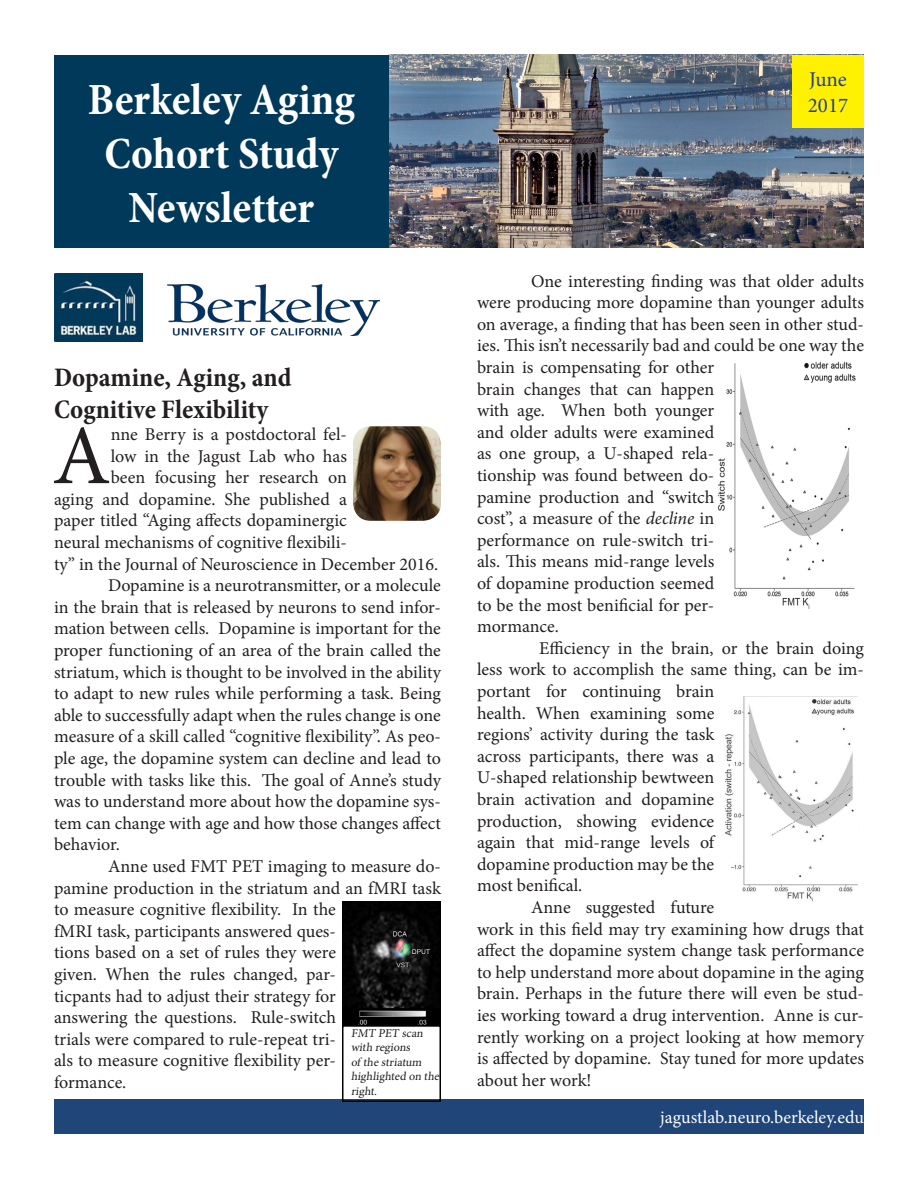
<style>
.page{position:relative;width:918px;height:1188px;background:#fff}
.page>*{position:absolute;margin:0;border:0;box-sizing:border-box;transform-origin:0 0}
.t1{font:84.45px "Minion Pro";color:#231f20}
.t2{font:700 condensed 45px "Minion Pro";color:#fff}
.t3{font:700 condensed 27px "Minion Pro";color:#231f20}
.t4{font:21px "Minion Pro";color:#253f8e}
.t5{font:18px/21.6px "Minion Pro";color:#231f20}
.t6{font:18px "Minion Pro";color:#fff}
.t7{font:12px/14.4px "Minion Pro";color:#231f20}
.s1{font-style:italic}
</style>
<div class="page">
<img style="left:389px;top:55px;width:475px;height:192px">
<div style="left:792px;top:55px;width:72px;height:73px;background:#fff101"></div>
<div style="left:54px;top:55px;width:335px;height:193px;background:#01395a"></div>
<img style="left:167px;top:284px;width:213px;height:51px">
<img style="left:54px;top:274px;width:88px;height:67px">
<div style="left:54px;top:1100px;width:810px;height:34px;background:#1f4579"></div>
<img style="left:353px;top:426px;width:88px;height:95px">
<img style="left:717px;top:361px;width:139px;height:248px">
<img style="left:725px;top:697px;width:133px;height:205px">
<img style="left:342px;top:902px;width:99px;height:123px">
<div style="left:342px;top:1025px;width:99px;height:77px;border:2px solid #000"></div>
<p class="t2" style="left:88px;top:68px;width:269px">Berkeley Aging</p>
<p class="t2" style="left:104px;top:122px;width:236px">Cohort Study</p>
<p class="t2" style="left:129px;top:176px;width:187px">Newsletter</p>
<p class="t3" style="left:54px;top:359px;width:239px">Dopamine, Aging, and</p>
<p class="t3" style="left:54px;top:391px;width:216px">Cognitive Flexibility</p>
<p class="t1" style="left:52px;top:400px;width:60px">A</p>
<p class="t5" style="left:111px;top:423px;width:238px">nne Berry is a postdoctoral fel-</p>
<p class="t5" style="left:111px;top:445px;width:238px">low in the Jagust Lab who has</p>
<p class="t5" style="left:111px;top:467px;width:238px">been focusing her research on</p>
<p class="t5" style="left:54px;top:488px;width:294px">aging and dopamine. She published a</p>
<p class="t5" style="left:54px;top:510px;width:294px">paper titled “Aging affects dopaminergic</p>
<p class="t5" style="left:54px;top:531px;width:294px">neural mechanisms of cognitive flexibili-</p>
<p class="t5" style="left:54px;top:553px;width:386px">ty” in the Journal of Neuroscience in December 2016.</p>
<p class="t5" style="left:54px;top:575px;width:389px;text-align:justify;text-indent:54px">Dopamine is a neurotransmitter, or a molecule in the brain that is released by neurons to send infor&shy;mation between cells. Dopamine is important for the proper functioning of an area of the brain called the striatum, which is thought to be involved in the ability to adapt to new rules while performing a task. Being able to successfully adapt when the rules change is one measure of a skill called “cognitive flexibility”. As peo&shy;ple age, the dopamine system can decline and lead to trouble with tasks like this. The goal of Anne’s study was to understand more about how the dopamine sys&shy;tem can change with age and how those changes affect behavior.</p>
<p class="t5" style="left:54px;top:855px;width:389px;text-indent:54px">Anne used FMT PET imaging to measure do&shy;pamine production in the striatum and an fMRI task to measure cognitive flexibility. In the<br>fMRI task, participants answered ques-<br>tions based on a set of rules they were<br>given. When the rules changed, par-<br>ticpants had to adjust their strategy for<br>answering the questions. Rule-switch<br>trials were compared to rule-repeat tri-<br>als to measure cognitive flexibility per-<br>formance.</p>
<p class="t7" style="left:351px;top:1026px;width:92px">FMT PET scan with regions<br>of the striatum highlighted on the right.</p>
<p class="t4" style="left:809px;top:66px;width:39px">June</p>
<p class="t4" style="left:808px;top:91px;width:42px">2017</p>
<p class="t5" style="left:477px;top:270px;width:389px;text-indent:54px">One interesting finding was that older adults were producing more dopamine than younger adults on average, a finding that has been seen in other stud&shy;ies. This isn’t necessarily bad and could be one way the brain is compensating for other<br>brain changes that can happen<br>with age. When both younger<br>and older adults were examined<br>as one group, a U-shaped rela-<br>tionship was found between do-<br>pamine production and “switch<br>cost”, a measure of the <span class="s1">decline</span> in<br>performance on rule-switch tri-<br>als. This means mid-range levels<br>of dopamine production seemed<br>to be the most benificial for per-<br>mormance.</p>
<p class="t5" style="left:477px;top:637px;width:389px;text-indent:62px">Efficiency in the brain, or the brain doing less work to accomplish the same thing, can be im&shy;portant for continuing brain<br>health. When examining some<br>regions’ activity during the task<br>across participants, there was a<br>U-shaped relationship bewtween<br>brain activation and dopamine<br>production, showing evidence<br>again that mid-range levels of<br>dopamine production may be the<br>most benifical.</p>
<p class="t5" style="left:477px;top:897px;width:389px;text-indent:54px">Anne suggested future<br>work in this field may try examining how drugs that affect the dopamine system change task performance to help understand more about dopamine in the aging brain. Perhaps in the future there will even be stud&shy;ies working toward a drug intervention. Anne is cur&shy;rently working on a project looking at how memory is affected by dopamine. Stay tuned for more updates about her work!</p>
<p class="t6" style="left:660px;top:1106px;width:205px">jagustlab.neuro.berkeley.edu</p>
</div>
